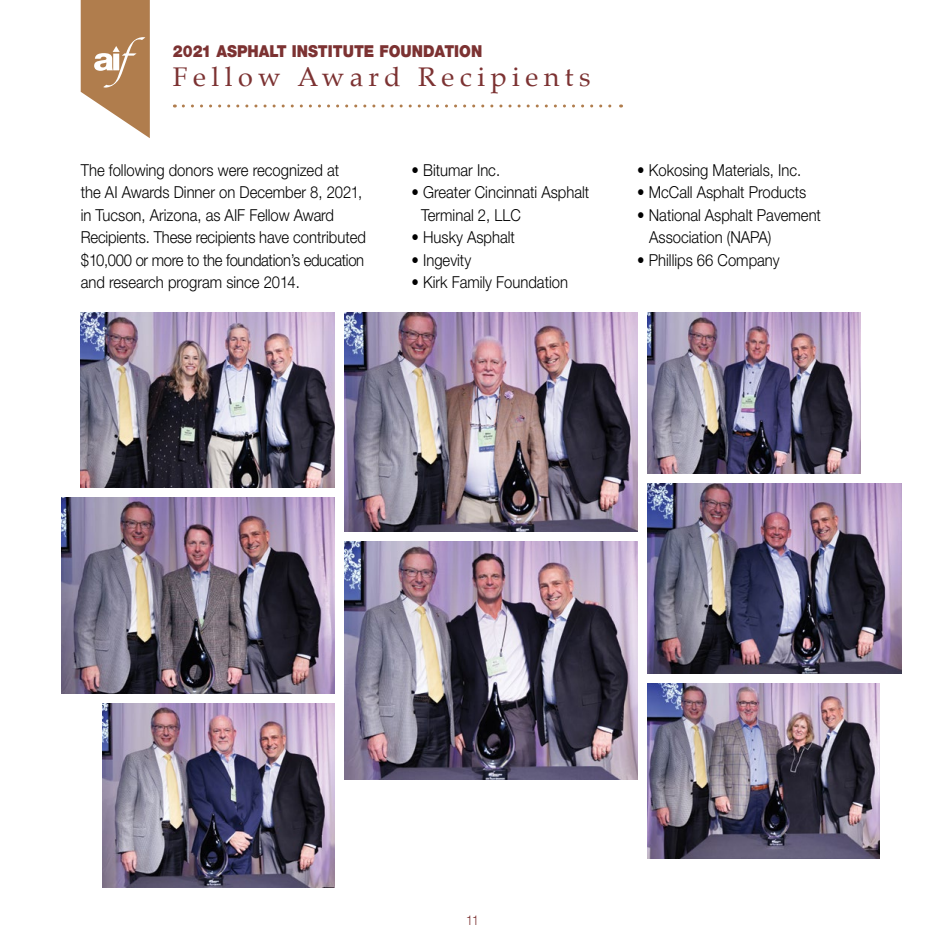
<style>
.page{position:relative;width:945px;height:945px;background:#fff}
.page>*{position:absolute;margin:0;border:0;box-sizing:border-box;transform-origin:0 0}
.t1{font:27px "Palatino";letter-spacing:.2em;color:#7c3232}
.t2{font:300 16.5px/22.5px "Helvetica Neue";color:#000;scale:.9 1}
.t3{font:900 16.5px "Helvetica Neue";color:#7c3232;scale:.9 1}
.t4{font:300 13.5px "Helvetica Neue";color:#7c3232;scale:.9 1}
</style>
<div class="page">
<svg style="left:81px;top:0;width:69px;height:138px"></svg>
<svg style="left:183px;top:105px;width:439px;height:3px"></svg>
<img style="left:345px;top:312px;width:292px;height:219px">
<img style="left:647px;top:313px;width:214px;height:160px">
<img style="left:647px;top:483px;width:254px;height:190px">
<img style="left:81px;top:312px;width:254px;height:176px">
<img style="left:62px;top:498px;width:273px;height:195px">
<img style="left:647px;top:683px;width:232px;height:176px">
<img style="left:345px;top:541px;width:292px;height:238px">
<img style="left:103px;top:703px;width:232px;height:185px">
<p class="t3" style="left:173px;top:41px;width:345px">2021 ASPHALT INSTITUTE FOUNDATION</p>
<h1 class="t1" style="left:173px;top:55px;width:419px">Fellow Award Recipients</h1>
<p class="t2" style="left:81px;top:158px;width:319px">The following donors were recognized at<br>the AI Awards Dinner on December 8, 2021, in Tucson, Arizona, as AIF Fellow Award Recipients. These recipients have contributed $10,000 or more to the foundation’s education and research program since 2014.</p>
<p class="t2" style="left:412px;top:158px;width:100px">• Bitumar Inc.</p>
<p class="t2" style="left:421px;top:181px;width:188px;text-indent:-10px">• Greater Cincinnati Asphalt<br>Terminal 2, LLC</p>
<p class="t2" style="left:412px;top:226px;width:116px">• Husky Asphalt</p>
<p class="t2" style="left:412px;top:248px;width:68px">• Ingevity</p>
<p class="t2" style="left:412px;top:271px;width:175px">• Kirk Family Foundation</p>
<p class="t2" style="left:637px;top:158px;width:184px">• Kokosing Materials, Inc.</p>
<p class="t2" style="left:637px;top:181px;width:189px">• McCall Asphalt Products</p>
<p class="t2" style="left:649px;top:203px;width:192px;text-indent:-12px">• National Asphalt Pavement<br>Association (NAPA)</p>
<p class="t2" style="left:637px;top:248px;width:160px">• Phillips 66 Company</p>
<p class="t4" style="left:466px;top:912px;width:16px">11</p>
</div>
